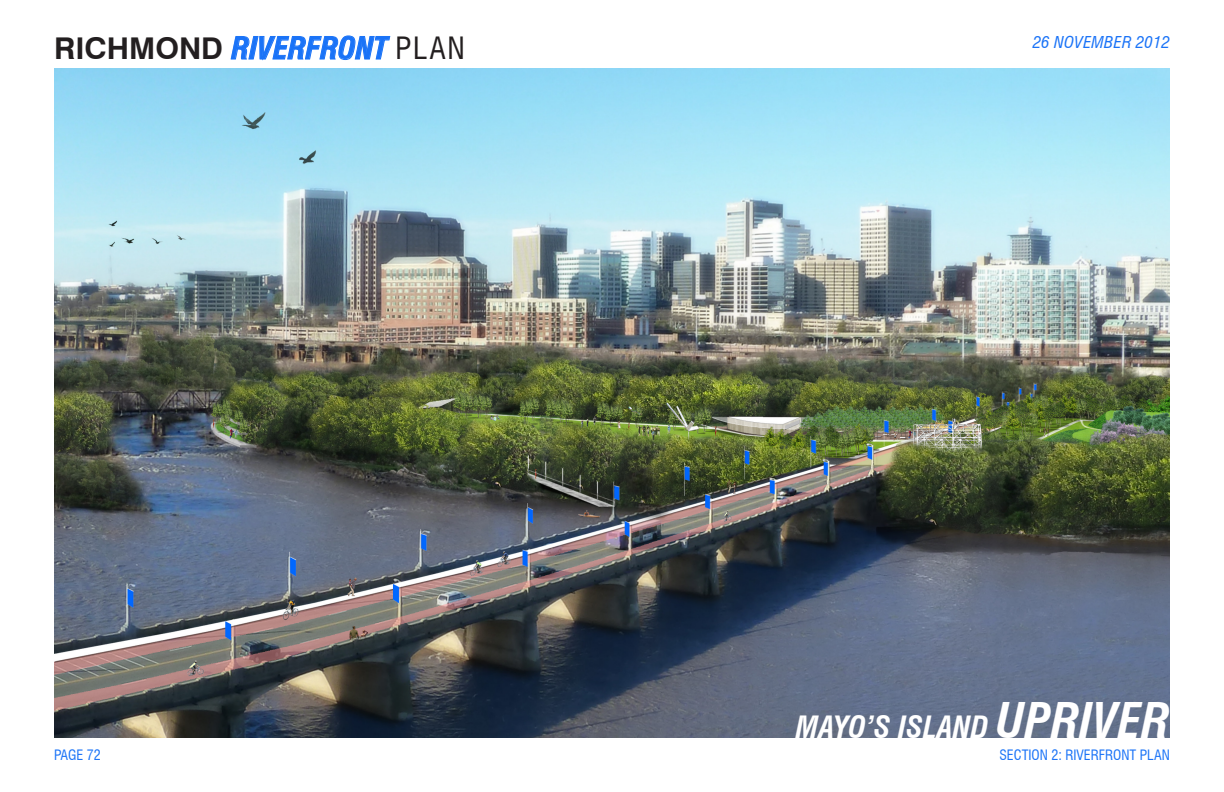
<style>
.page{position:relative;width:1224px;height:792px;background:#fff}
.page>*{position:absolute;margin:0;border:0;box-sizing:border-box;transform-origin:0 0}
.t1{font:italic 700 condensed 30px "Swiss 721 BT";color:#1a73f7}
.t2{font:italic 700 condensed 30px "Swiss 721 BT";color:#fff}
.t3{font:italic condensed 16px "Swiss 721 BT";letter-spacing:.01em;color:#1a73f7;scale:1.05 1}
.t4{font:condensed 14px "Swiss 721 BT";color:#1a73f7}
.s1{font-style:normal;font-stretch:normal;color:#231f20}
.s2{font-weight:400;font-style:normal;color:#231f20}
.s3{font-size:48px}
</style>
<div class="page">
<img style="left:54px;top:68px;width:1116px;height:670px">
<svg style="left:231px;top:35px;width:159px;height:26px"></svg>
<h1 class="t1" style="left:54px;top:30px;width:412px"><span class="s1">RICHMOND</span> RIVERFRONT <span class="s2">PLAN</span></h1>
<p class="t4" style="left:54px;top:746px;width:48px">PAGE 72</p>
<p class="t3" style="left:1033px;top:33px;width:132px">26 NOVEMBER 2012</p>
<p class="t2" style="left:796px;top:709px;width:376px">MAYO’S ISLAND <span class="s3">UPRIVER</span></p>
<p class="t4" style="left:999px;top:746px;width:172px">SECTION 2: RIVERFRONT PLAN</p>
</div>
